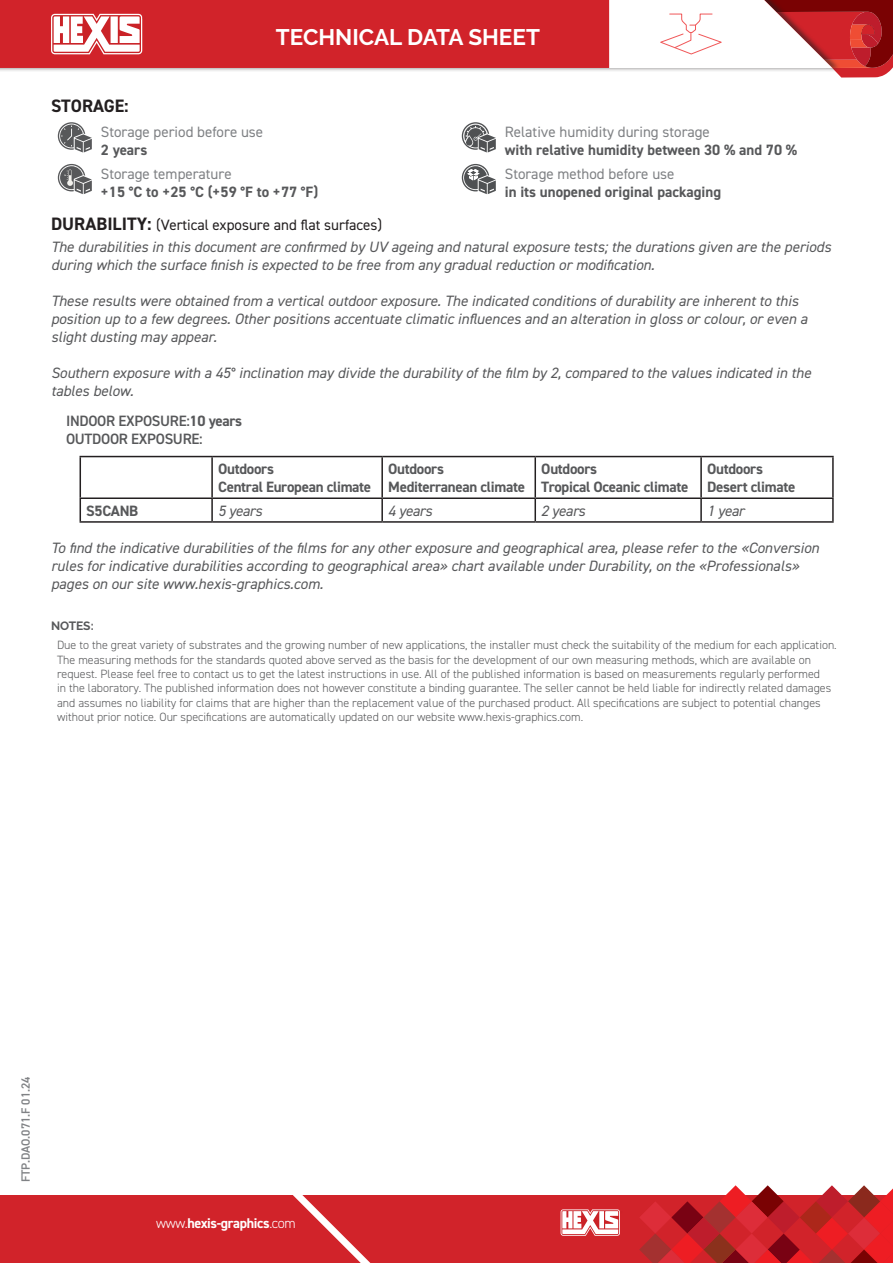
<style>
.page{position:relative;width:893px;height:1263px;background:#fff}
.page>*{position:absolute;margin:0;border:0;box-sizing:border-box;transform-origin:0 0}
.t1{font:700 22.5px "Raleway";color:#fff}
.t2{font:700 18px "DIN2014";letter-spacing:-.005em;color:#231f20}
.t3{font:italic 15px/18px "DIN2014";color:#57585a}
.t4{font:700 15px/18px "DIN2014";letter-spacing:-.02em;color:#57585a}
.t5{font:700 15px "DIN2014";color:#57585a}
.t6{font:15px "DIN2014";color:#808285}
.t7{font:600 15px/18px "DIN2014";letter-spacing:-.02em;color:#57585a}
.t8{font:700 14.1px "DIN2014";letter-spacing:-.025em;color:#fff}
.t9{font:300 12px/14.4px "DIN2014";color:#57585a}
.t10{font:600 12px "DIN2014";color:#808285}
.t11{font:700 12px "Raleway";letter-spacing:-.01em;color:#57585a}
.s1{font-weight:700;font-style:normal;font-size:18px;color:#231f20}
.s2{font-style:normal;color:#231f20}
.s3{font-weight:700}
.s4{font-weight:300}
</style>
<div class="page">
<div style="left:0;top:0;width:841px;height:73px;background:#231f20;opacity:.6"></div>
<div style="left:0;top:0;width:609px;height:68px;background:#d1232a"></div>
<div style="left:0;top:1195px;width:893px;height:68px;background:#d1232a"></div>
<svg style="left:293px;top:1195px;width:78px;height:68px"></svg>
<svg style="left:51px;top:14px;width:95px;height:40px"></svg>
<svg style="left:561px;top:1209px;width:59px;height:27px;background:#edb6b8"></svg>
<svg style="left:639px;top:1185px;width:254px;height:78px"></svg>
<svg style="left:609px;top:0;width:284px;height:78px"></svg>
<svg style="left:58px;top:122px;width:34px;height:30px"></svg>
<svg style="left:58px;top:164px;width:34px;height:30px"></svg>
<svg style="left:462px;top:122px;width:34px;height:30px"></svg>
<svg style="left:462px;top:164px;width:34px;height:30px"></svg>
<hr style="left:80px;top:456px;width:132px;height:1px;background:#231f20">
<hr style="left:80px;top:457px;width:1px;height:40px;background:#231f20">
<hr style="left:212px;top:456px;width:170px;height:1px;background:#231f20">
<hr style="left:211px;top:457px;width:2px;height:40px;background:#231f20">
<hr style="left:382px;top:456px;width:153px;height:1px;background:#231f20">
<hr style="left:381px;top:457px;width:2px;height:40px;background:#231f20">
<hr style="left:535px;top:456px;width:166px;height:1px;background:#231f20">
<hr style="left:534px;top:457px;width:2px;height:40px;background:#231f20">
<hr style="left:701px;top:456px;width:133px;height:1px;background:#231f20">
<hr style="left:700px;top:457px;width:2px;height:40px;background:#231f20">
<hr style="left:832px;top:457px;width:2px;height:40px;background:#231f20">
<hr style="left:80px;top:497px;width:132px;height:2px;background:#231f20">
<svg style="left:80px;top:499px;width:1px;height:22px"></svg>
<hr style="left:212px;top:497px;width:170px;height:2px;background:#231f20">
<hr style="left:211px;top:499px;width:2px;height:22px;background:#231f20">
<hr style="left:382px;top:497px;width:153px;height:2px;background:#231f20">
<hr style="left:381px;top:499px;width:2px;height:22px;background:#231f20">
<hr style="left:535px;top:497px;width:166px;height:2px;background:#231f20">
<hr style="left:534px;top:499px;width:2px;height:22px;background:#231f20">
<hr style="left:701px;top:497px;width:133px;height:2px;background:#231f20">
<hr style="left:700px;top:499px;width:2px;height:22px;background:#231f20">
<hr style="left:832px;top:499px;width:2px;height:22px;background:#231f20">
<hr style="left:80px;top:521px;width:132px;height:2px;background:#231f20">
<hr style="left:212px;top:521px;width:170px;height:2px;background:#231f20">
<hr style="left:382px;top:521px;width:153px;height:2px;background:#231f20">
<hr style="left:535px;top:521px;width:166px;height:2px;background:#231f20">
<hr style="left:701px;top:521px;width:133px;height:2px;background:#231f20">
<h1 class="t1" style="left:276px;top:24px;width:265px">TECHNICAL DATA SHEET</h1>
<p class="t2" style="left:51px;top:94px;width:79px">STORAGE:</p>
<p class="t6" style="left:101px;top:123px;width:164px">Storage period before use</p>
<p class="t4" style="left:101px;top:141px;width:48px">2 years</p>
<p class="t6" style="left:101px;top:165px;width:132px">Storage temperature</p>
<p class="t5" style="left:101px;top:182px;width:219px">+15 °C to +25 °C (+59 °F to +77 °F)</p>
<p class="t6" style="left:505px;top:123px;width:207px">Relative humidity during storage</p>
<p class="t5" style="left:505px;top:140px;width:294px">with relative humidity between 30 % and 70 %</p>
<p class="t6" style="left:505px;top:165px;width:171px">Storage method before use</p>
<p class="t5" style="left:505px;top:182px;width:218px">in its unopened original packaging</p>
<p class="t3" style="left:51px;top:213px;width:782px;line-height:21.9px"><span class="s1">DURABILITY:</span> <span class="s2">(Vertical exposure and flat surfaces)<br></span>The durabilities in this document are confirmed by UV ageing and natural exposure tests; the durations given are the periods</p>
<p class="t3" style="left:51px;top:255px;width:605px">during which the surface finish is expected to be free from any gradual reduction or modification.</p>
<p class="t3" style="left:51px;top:291px;width:758px">These results were obtained from a vertical outdoor exposure. The indicated conditions of durability are inherent to this position up to a few degrees. Other positions accentuate climatic influences and an alteration in gloss or colour, or even a slight dusting may appear.</p>
<p class="t3" style="left:51px;top:363px;width:761px">Southern exposure with a 45° inclination may divide the durability of the film by 2, compared to the values indicated in the tables below.</p>
<p class="t7" style="left:66px;top:412px;width:178px">INDOOR EXPOSURE:<span class="s3">10 years<br></span>OUTDOOR EXPOSURE:</p>
<p class="t4" style="left:218px;top:460px;width:155px">Outdoors<br>Central European climate</p>
<p class="t4" style="left:388px;top:460px;width:138px">Outdoors<br>Mediterranean climate</p>
<p class="t4" style="left:541px;top:460px;width:149px">Outdoors<br>Tropical Oceanic climate</p>
<p class="t4" style="left:707px;top:460px;width:90px">Outdoors<br>Desert climate</p>
<p class="t4" style="left:86px;top:502px;width:54px">S5CANB</p>
<p class="t3" style="left:218px;top:501px;width:46px">5 years</p>
<p class="t3" style="left:388px;top:501px;width:46px">4 years</p>
<p class="t3" style="left:541px;top:501px;width:46px">2 years</p>
<p class="t3" style="left:707px;top:501px;width:39px">1 year</p>
<p class="t3" style="left:51px;top:539px;width:770px">To find the indicative durabilities of the films for any other exposure and geographical area, please refer to the «Conversion rules for indicative durabilities according to geographical area» chart available under Durability, on the «Professionals» pages on our site www.hexis-graphics.com.</p>
<p class="t11" style="left:51px;top:619px;width:44px">NOTES:</p>
<p class="t9" style="left:57px;top:638px;width:781px">Due to the great variety of substrates and the growing number of new applications, the installer must check the suitability of the medium for each application.<br>The measuring methods for the standards quoted above served as the basis for the development of our own measuring methods, which are available on request. Please feel free to contact us to get the latest instructions in use. All of the published information is based on measurements regularly performed<br>in the laboratory. The published information does not however constitute a binding guarantee. The seller cannot be held liable for indirectly related damages and assumes no liability for claims that are higher than the replacement value of the purchased product. All specifications are subject to potential changes without prior notice. Our specifications are automatically updated on our website www.hexis-graphics.com.</p>
<p class="t10" style="left:18px;top:1182px;width:107px;rotate:-90deg">FTP.DAO.071.F 01.24</p>
<p class="t8" style="left:156px;top:1214px;width:141px"><span class="s4">www.</span>hexis-graphics<span class="s4">.com</span></p>
</div>
